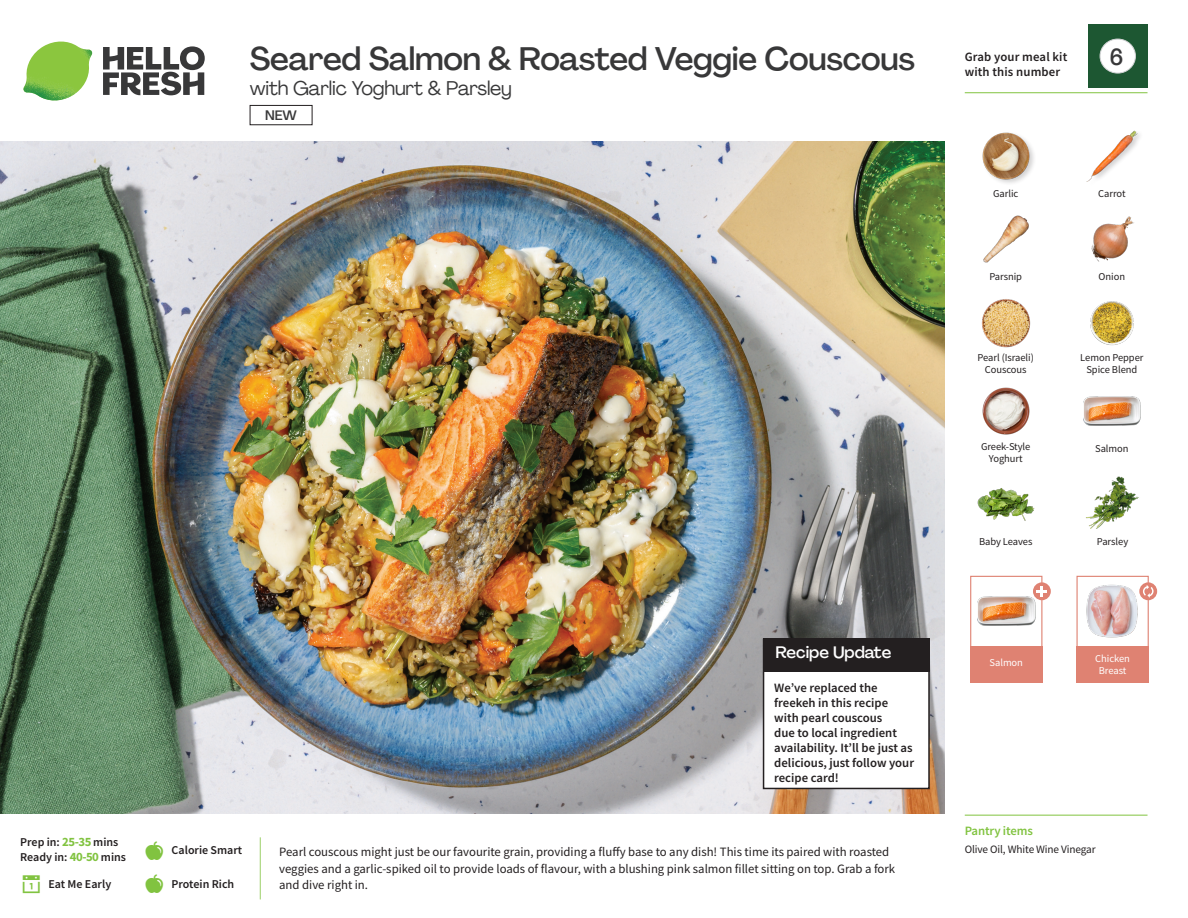
<style>
.page{position:relative;width:1188px;height:918px;background:#fff}
.page>*{position:absolute;margin:0;border:0;box-sizing:border-box;transform-origin:0 0}
._15_Titel_UK{font:500 32.25px "Agrandir";letter-spacing:-.01em;color:#383839}
._002_Label_Nr{font:500 22.8px "Agrandir";color:#383839;scale:.94 1}
._15_Titel_UK-2{font:19.5px "Agrandir";letter-spacing:-.01em;color:#383839}
.Steps_Text_AU{font:500 16.5px "Agrandir";color:#fff}
.t1{font:500 13.5px "Agrandir";color:#383839}
.Step_6_Text_AU{font:12.75px/16.5px "Source Sans Pro";color:#231f20}
.Steps_Text_AU-2{font:600 12.75px/15px "Source Sans Pro";color:#231f20}
._04_Headers_Front{font:600 12.75px "Source Sans Pro";letter-spacing:-.01em;color:#81c340}
._04_Intro{font:600 12px "Source Sans Pro";color:#231f20}
._05_Pantry{font:11.25px "Source Sans Pro";letter-spacing:-.01em;color:#231f20}
._18_FRONT_ingredients{font:10.5px/12px "Source Sans Pro";letter-spacing:-.005em;color:#231f20;text-align:center}
._18_FRONT_ingredients-2{font:10.5px/12px "Source Sans Pro";letter-spacing:-.005em;color:#fff;text-align:center}
.s1{font-weight:700;font-size:12.75px;color:#81c340}
</style>
<div class="page">
<svg style="left:103px;top:46px;width:102px;height:49px"></svg>
<img style="left:23px;top:42px;width:69px;height:59px">
<img style="left:0;top:142px;width:945px;height:672px">
<div style="left:250px;top:105px;width:62px;height:20px;border:1px solid #231f20"></div>
<div style="left:1077px;top:576px;width:72px;height:72px;border:1px solid #df8272"></div>
<div style="left:1077px;top:646px;width:72px;height:37px;background:#df8272"></div>
<div style="left:970px;top:646px;width:72px;height:37px;background:#df8272"></div>
<img style="left:1086px;top:584px;width:52px;height:54px">
<div style="left:970px;top:576px;width:72px;height:72px;border:1px solid #df8272"></div>
<img style="left:978px;top:587px;width:57px;height:39px">
<div style="left:1033px;top:582px;width:18px;height:18px;background:#df8272;border-radius:50%"></div>
<svg style="left:1037px;top:586px;width:10px;height:11px"></svg>
<svg style="left:1139px;top:582px;width:18px;height:18px"></svg>
<svg style="left:1143px;top:585px;width:11px;height:13px"></svg>
<img style="left:1090px;top:301px;width:44px;height:45px">
<img style="left:1083px;top:396px;width:58px;height:30px">
<img style="left:982px;top:387px;width:48px;height:48px">
<img style="left:977px;top:488px;width:57px;height:33px">
<img style="left:981px;top:299px;width:50px;height:49px">
<img style="left:983px;top:215px;width:46px;height:48px">
<img style="left:1091px;top:216px;width:43px;height:46px">
<img style="left:982px;top:132px;width:52px;height:51px">
<img style="left:1086px;top:130px;width:54px;height:52px">
<img style="left:1086px;top:476px;width:53px;height:53px">
<hr style="left:965px;top:815px;width:183px;height:1px;background:#81c340">
<hr style="left:965px;top:92px;width:183px;height:1px;background:#81c340">
<div style="left:1088px;top:24px;width:60px;height:64px;background:#1d5732"></div>
<div style="left:1100px;top:39px;width:35px;height:34px;background:#fff;border-radius:50%"></div>
<div style="left:1100px;top:39px;width:36px;height:34px;border:1px solid #d1d2d4;border-radius:50%"></div>
<div style="left:764px;top:639px;width:165px;height:149px;background:#fff"></div>
<div style="left:763px;top:639px;width:167px;height:150px;border:2px solid #231f20"></div>
<div style="left:763px;top:639px;width:167px;height:33px;background:#231f20"></div>
<p class="_15_Titel_UK" style="left:250px;top:39px;width:667px">Seared Salmon &amp; Roasted Veggie Couscous</p>
<p class="_15_Titel_UK-2" style="left:250px;top:76px;width:264px">with Garlic Yoghurt &amp; Parsley</p>
<p class="t1" style="left:265px;top:107px;width:33px">NEW</p>
<p class="_04_Intro" style="left:20px;top:834px;width:100px">Prep in: <span class="s1">25-35</span> mins</p>
<p class="_04_Intro" style="left:20px;top:849px;width:107px">Ready in: <span class="s1">40-50</span> mins</p>
<p class="_04_Intro" style="left:48px;top:876px;width:64px">Eat Me Early</p>
<p class="Steps_Text_AU" style="left:775px;top:642px;width:117px">Recipe Update</p>
<p class="_04_Intro" style="left:172px;top:843px;width:72px">Calorie Smart</p>
<p class="Steps_Text_AU-2" style="left:774px;top:680px;width:141px">We’ve replaced the freekeh in this recipe with pearl couscous<br>due to local ingredient availability. It’ll be just as delicious, just follow your recipe card!</p>
<p class="Step_6_Text_AU" style="left:279px;top:844px;width:618px">Pearl couscous might just be our favourite grain, providing a fluffy base to any dish! This time its paired with roasted veggies and a garlic-spiked oil to provide loads of flavour, with a blushing pink salmon fillet sitting on top. Grab a fork</p>
<p class="_04_Intro" style="left:172px;top:876px;width:64px">Protein Rich</p>
<p class="Step_6_Text_AU" style="left:279px;top:877px;width:90px">and dive right in.</p>
<p class="Steps_Text_AU-2" style="left:965px;top:49px;width:104px">Grab your meal kit with this number</p>
<p class="_002_Label_Nr" style="left:1110px;top:43px;width:16px">6</p>
<p class="_18_FRONT_ingredients" style="left:993px;top:188px;width:27px">Garlic</p>
<p class="_18_FRONT_ingredients" style="left:1098px;top:187px;width:29px">Carrot</p>
<p class="_18_FRONT_ingredients" style="left:989px;top:271px;width:34px">Parsnip</p>
<p class="_18_FRONT_ingredients" style="left:1099px;top:271px;width:28px">Onion</p>
<p class="_18_FRONT_ingredients" style="left:978px;top:352px;width:58px">Pearl (Israeli)<br>Couscous</p>
<p class="_18_FRONT_ingredients" style="left:1080px;top:352px;width:65px">Lemon Pepper<br>Spice Blend</p>
<p class="_18_FRONT_ingredients" style="left:981px;top:441px;width:51px">Greek-Style<br>Yoghurt</p>
<p class="_18_FRONT_ingredients" style="left:1095px;top:443px;width:35px">Salmon</p>
<p class="_18_FRONT_ingredients" style="left:979px;top:535px;width:55px">Baby Leaves</p>
<p class="_18_FRONT_ingredients" style="left:1097px;top:535px;width:33px">Parsley</p>
<p class="_18_FRONT_ingredients-2" style="left:990px;top:657px;width:35px">Salmon</p>
<p class="_18_FRONT_ingredients-2" style="left:1095px;top:652px;width:36px">Chicken<br>Breast</p>
<p class="_04_Headers_Front" style="left:965px;top:822px;width:70px">Pantry items</p>
<p class="_05_Pantry" style="left:965px;top:842px;width:133px">Olive Oil, White Wine Vinegar</p>
</div>
